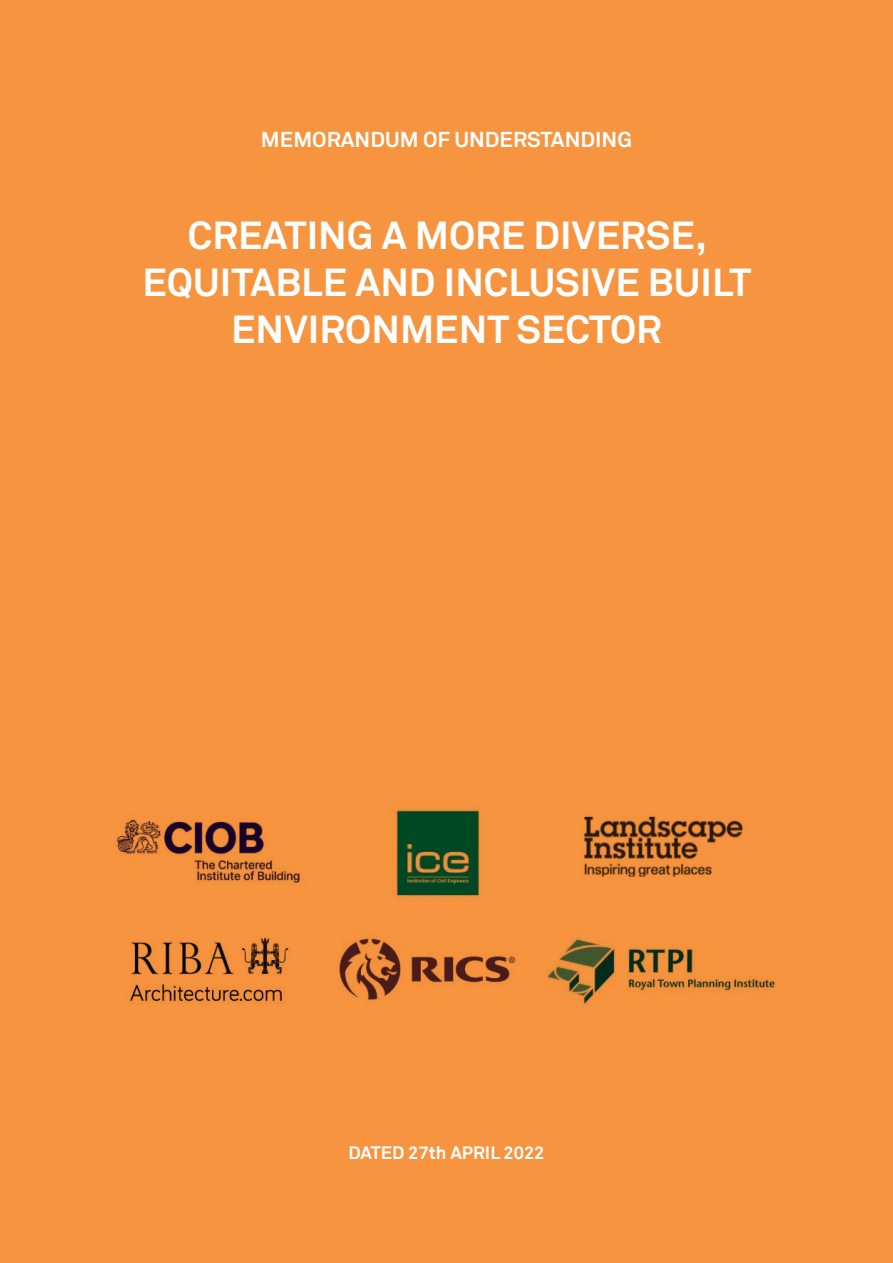
<style>
.page{position:relative;width:893px;height:1263px;background:#f7943f}
.page>*{position:absolute;margin:0;border:0;box-sizing:border-box;transform-origin:0 0}
.t1{font:700 39px/46.8px "Akkurat";color:#fff;text-align:center}
.t2{font:700 21.45px "Akkurat";color:#fff}
.t3{font:700 18px "Akkurat";color:#fff}
</style>
<div class="page">
<img style="left:111px;top:757px;width:677px;height:306px">
<p class="t2" style="left:261px;top:126px;width:373px">MEMORANDUM OF UNDERSTANDING</p>
<p class="t1" style="left:143px;top:212px;width:610px">CREATING A MORE DIVERSE,<br>EQUITABLE AND INCLUSIVE BUILT<br>ENVIRONMENT SECTOR</p>
<p class="t3" style="left:348px;top:1141px;width:198px">DATED 27th APRIL 2022</p>
</div>
